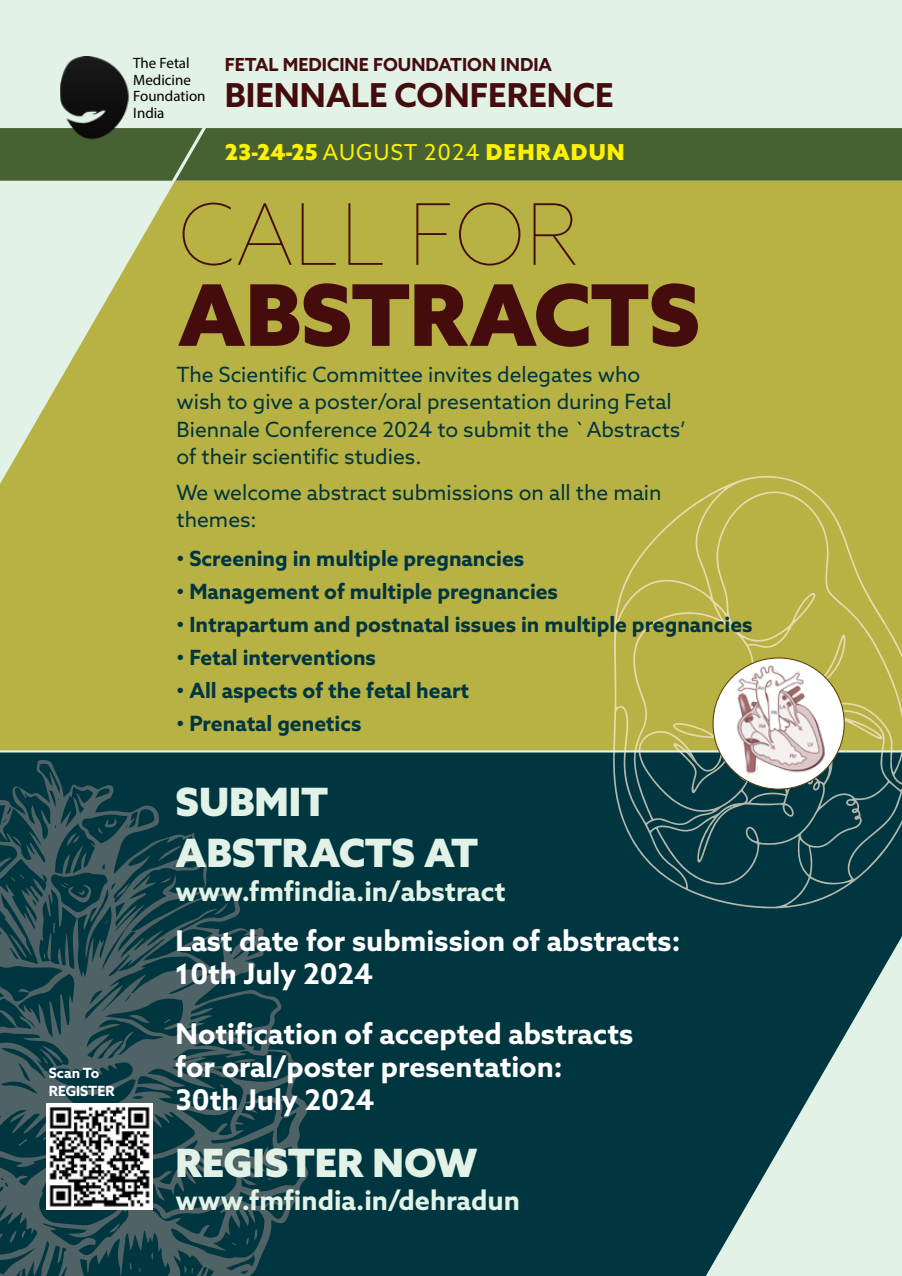
<style>
.page{position:relative;width:902px;height:1276px;background:#fff}
.page>*{position:absolute;margin:0;border:0;box-sizing:border-box;transform-origin:0 0}
.t1{font:900 85.05px "Azo Sans";color:#450c0e}
.t2{font:100 85.05px "Azo Sans";color:#450c0e}
.t3{font:900 39px/51px "Azo Sans";color:#e2f2e7}
.t4{font:700 33px "Azo Sans";color:#450c0e}
.t5{font:700 28.5px/33px "Azo Sans";color:#fff}
.t6{font:700 27px "Azo Sans";color:#e2f2e7}
.t7{font:900 22.05px "Azo Sans";letter-spacing:.05em;color:#fff200}
.t8{font:21px/27.2px "Azo Sans";color:#00363f}
.t9{font:700 21px "Azo Sans";color:#00363f}
.t10{font:700 18px "Azo Sans";color:#450c0e}
.t11{font:15px/16.5px "Myriad Pro";color:#000}
.t12{font:700 14.1px/17.5px "Azo Sans";color:#fff}
.s1{font-weight:400}
</style>
<div class="page">
<div style="left:0;top:0;width:901px;height:1276px;background:#e2f2e7"></div>
<div style="left:0;top:128px;width:901px;height:53px;background:#476132"></div>
<div style="left:0;top:181px;width:901px;height:569px;background:#b8b144"></div>
<svg style="left:0;top:752px;width:901px;height:524px;background:#1c4d54"></svg>
<svg style="left:0;top:759px;width:309px;height:517px;background:#1d464d"></svg>
<svg style="left:158px;top:846px;width:22px;height:15px"></svg>
<svg style="left:234px;top:1058px;width:22px;height:5px"></svg>
<svg style="left:213px;top:902px;width:15px;height:13px"></svg>
<svg style="left:116px;top:882px;width:14px;height:17px"></svg>
<svg style="left:151px;top:1251px;width:2px;height:9px"></svg>
<svg style="left:130px;top:1263px;width:2px;height:6px"></svg>
<svg style="left:185px;top:1094px;width:17px;height:8px"></svg>
<svg style="left:219px;top:1084px;width:5px;height:3px"></svg>
<svg style="left:191px;top:1161px;width:17px;height:14px"></svg>
<svg style="left:19px;top:1139px;width:8px;height:7px"></svg>
<svg style="left:43px;top:1135px;width:4px;height:5px"></svg>
<svg style="left:9px;top:933px;width:17px;height:24px"></svg>
<svg style="left:0;top:1233px;width:3px;height:13px"></svg>
<svg style="left:10px;top:1230px;width:16px;height:13px"></svg>
<svg style="left:160px;top:877px;width:11px;height:6px"></svg>
<svg style="left:245px;top:1229px;width:13px;height:16px"></svg>
<svg style="left:231px;top:1242px;width:6px;height:3px"></svg>
<svg style="left:44px;top:923px;width:11px;height:38px"></svg>
<svg style="left:128px;top:1013px;width:21px;height:10px"></svg>
<svg style="left:164px;top:1019px;width:6px;height:4px"></svg>
<svg style="left:241px;top:1177px;width:16px;height:8px"></svg>
<svg style="left:267px;top:1177px;width:5px;height:3px"></svg>
<svg style="left:60px;top:882px;width:32px;height:21px"></svg>
<svg style="left:11px;top:874px;width:13px;height:7px"></svg>
<svg style="left:105px;top:920px;width:3px;height:4px"></svg>
<svg style="left:184px;top:1265px;width:9px;height:8px"></svg>
<svg style="left:246px;top:1107px;width:11px;height:6px"></svg>
<svg style="left:67px;top:832px;width:13px;height:14px"></svg>
<svg style="left:42px;top:1045px;width:21px;height:19px"></svg>
<svg style="left:109px;top:1222px;width:11px;height:10px"></svg>
<svg style="left:12px;top:836px;width:10px;height:10px"></svg>
<svg style="left:98px;top:818px;width:19px;height:16px"></svg>
<svg style="left:0;top:1009px;width:18px;height:18px"></svg>
<svg style="left:612px;top:475px;width:289px;height:433px;background:#7a884a"></svg>
<img style="left:60px;top:57px;width:71px;height:89px">
<img style="left:47px;top:1103px;width:106px;height:106px">
<div style="left:713px;top:658px;width:131px;height:131px;background:#fff;border-radius:50%"></div>
<img style="left:730px;top:658px;width:114px;height:122px">
<p class="t11" style="left:133px;top:54px;width:74px">The Fetal<br>Medicine<br>Foundation<br>India</p>
<p class="t10" style="left:225px;top:52px;width:329px">FETAL MEDICINE FOUNDATION INDIA</p>
<h3 class="t4" style="left:225px;top:73px;width:390px">BIENNALE CONFERENCE</h3>
<p class="t7" style="left:225px;top:137px;width:401px">23-24-25 <span class="s1">AUGUST 2024</span> DEHRADUN</p>
<h1 class="t2" style="left:178px;top:181px;width:402px">CALL FOR</h1>
<h1 class="t1" style="left:178px;top:259px;width:523px">ABSTRACTS</h1>
<p class="t8" style="left:176px;top:361px;width:510px">The Scientific Committee invites delegates who wish to give a poster/oral presentation during Fetal Biennale Conference 2024 to submit the `Abstracts’ of their scientific studies.</p>
<p class="t8" style="left:176px;top:478px;width:486px">We welcome abstract submissions on all the main themes:</p>
<p class="t9" style="left:176px;top:545px;width:349px">• Screening in multiple pregnancies</p>
<p class="t9" style="left:176px;top:578px;width:383px">• Management of multiple pregnancies</p>
<p class="t9" style="left:176px;top:611px;width:577px">• Intrapartum and postnatal issues in multiple pregnancies</p>
<p class="t9" style="left:176px;top:644px;width:201px">• Fetal interventions</p>
<p class="t9" style="left:176px;top:677px;width:294px">• All aspects of the fetal heart</p>
<p class="t9" style="left:176px;top:710px;width:186px">• Prenatal genetics</p>
<p class="t12" style="left:49px;top:1064px;width:67px">Scan To<br>REGISTER</p>
<h2 class="t3" style="left:176px;top:775px;width:304px">SUBMIT<br>ABSTRACTS AT</h2>
<p class="t6" style="left:176px;top:874px;width:331px">www.fmfindia.in/abstract</p>
<h3 class="t5" style="left:176px;top:924px;width:506px">Last date for submission of abstracts:<br>10th July 2024</h3>
<h3 class="t5" style="left:176px;top:1017px;width:459px">Notification of accepted abstracts for oral/poster presentation:<br>30th July 2024</h3>
<h2 class="t3" style="left:176px;top:1136px;width:303px">REGISTER NOW</h2>
<p class="t6" style="left:176px;top:1182px;width:346px">www.fmfindia.in/dehradun</p>
</div>
